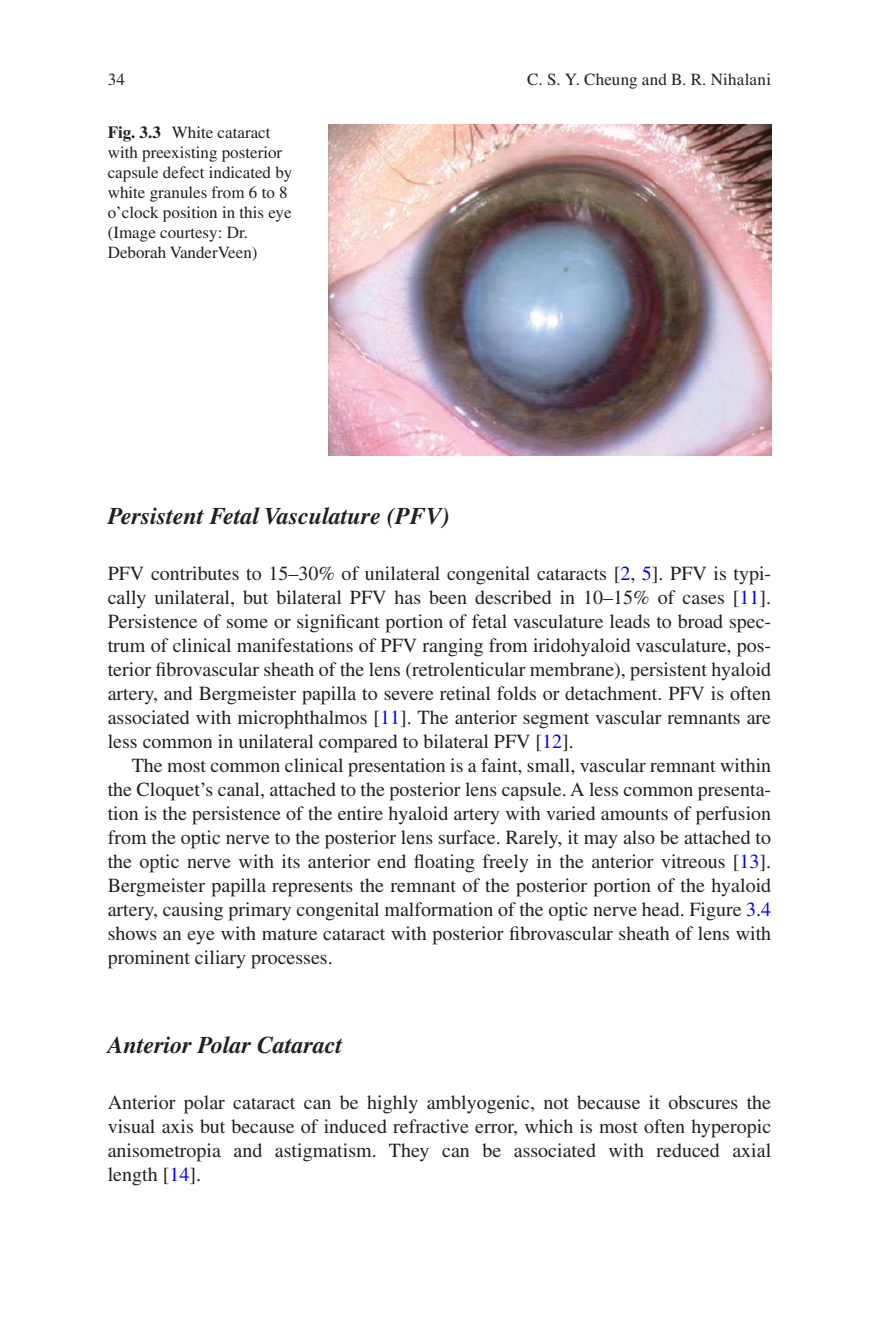
<style>
.page{position:relative;width:879px;height:1333px;background:#fff}
.page>*{position:absolute;margin:0;border:0;box-sizing:border-box;transform-origin:0 0}
.t1{font:italic 700 24px "Pkdnjl Times LT Std";color:#231f20}
.t2{font:20px/24px "Yjcyth Times LT Std";color:#231f20;text-align:justify}
.t3{font:17px/20px "Yjcyth Times LT Std";color:#231f20}
.t4{font:17px "Xqqlnq Times LT Std";letter-spacing:.01em;color:#231f20}
.s1{font-family:"Hdvjcr Times LT Std";font-weight:700}
.s2{color:#00f}
</style>
<div class="page">
<img style="left:329px;top:124px;width:442px;height:332px">
<p class="t3" style="left:108px;top:69px;width:19px">34</p>
<p class="t3" style="left:108px;top:122px;width:186px"><span class="s1">Fig. 3.3</span> White cataract with preexisting posterior capsule defect indicated by white granules from 6 to 8 o’clock position in this eye (Image courtesy: Dr.<br>Deborah VanderVeen)</p>
<p class="t4" style="left:527px;top:70px;width:246px">C. S. Y. Cheung and B. R. Nihalani</p>
<p class="t1" style="left:108px;top:502px;width:344px">Persistent Fetal Vasculature (PFV)</p>
<p class="t2" style="left:108px;top:561px;width:665px">PFV contributes to 15–30% of unilateral congenital cataracts [<span class="s2">2</span>, <span class="s2">5</span>]. PFV is typi&shy;cally unilateral, but bilateral PFV has been described in 10–15% of cases [<span class="s2">11</span>].<br>Persistence of some or significant portion of fetal vasculature leads to broad spec&shy;trum of clinical manifestations of PFV ranging from iridohyaloid vasculature, pos&shy;terior fibrovascular sheath of the lens (retrolenticular membrane), persistent hyaloid artery, and Bergmeister papilla to severe retinal folds or detachment. PFV is often associated with microphthalmos [<span class="s2">11</span>]. The anterior segment vascular remnants are less common in unilateral compared to bilateral PFV [<span class="s2">12</span>].</p>
<p class="t2" style="left:108px;top:753px;width:665px;text-indent:24px">The most common clinical presentation is a faint, small, vascular remnant within the Cloquet’s canal, attached to the posterior lens capsule. A less common presenta&shy;tion is the persistence of the entire hyaloid artery with varied amounts of perfusion from the optic nerve to the posterior lens surface. Rarely, it may also be attached to the optic nerve with its anterior end floating freely in the anterior vitreous [<span class="s2">13</span>].<br>Bergmeister papilla represents the remnant of the posterior portion of the hyaloid artery, causing primary congenital malformation of the optic nerve head. Figure <span class="s2">3.4 </span>shows an eye with mature cataract with posterior fibrovascular sheath of lens with prominent ciliary processes.</p>
<p class="t1" style="left:108px;top:1030px;width:236px">Anterior Polar Cataract</p>
<p class="t2" style="left:108px;top:1089px;width:665px">Anterior polar cataract can be highly amblyogenic, not because it obscures the visual axis but because of induced refractive error, which is most often hyperopic anisometropia and astigmatism. They can be associated with reduced axial length [<span class="s2">14</span>].</p>
</div>
